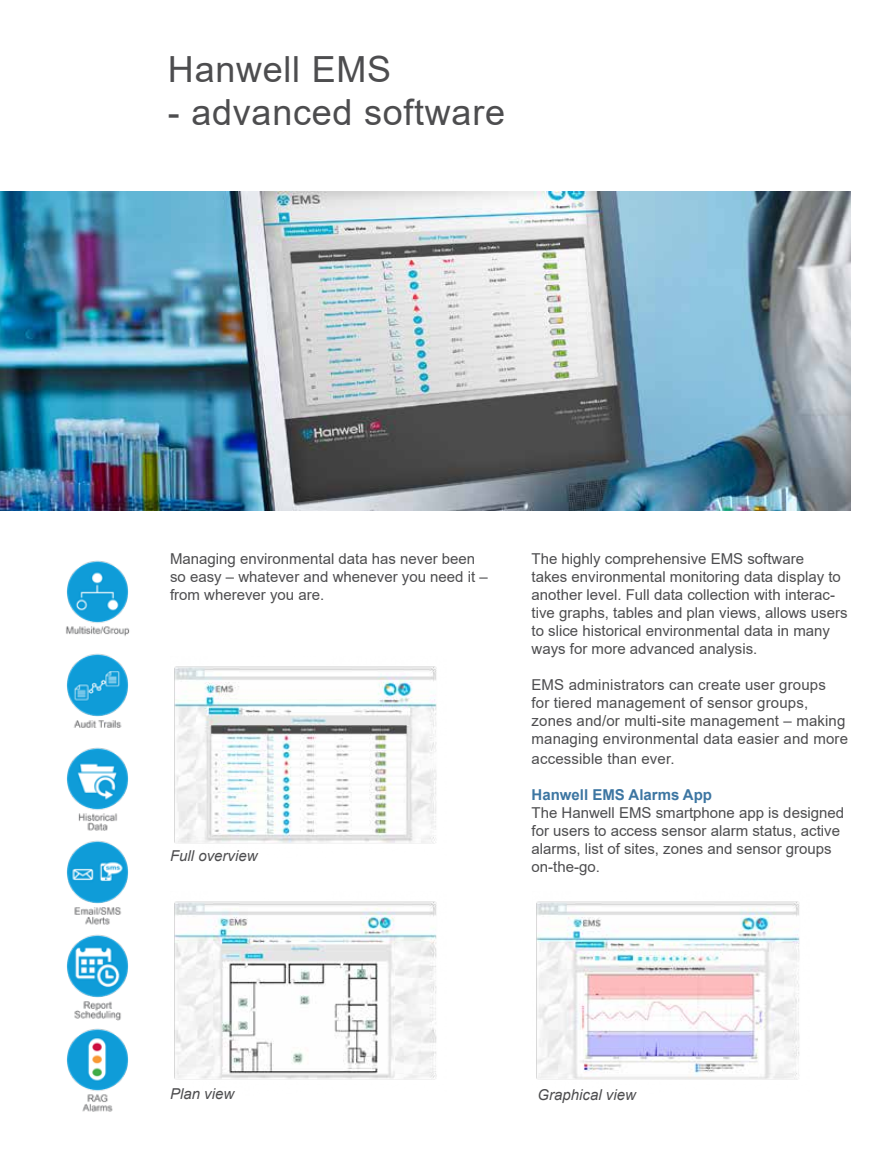
<style>
.page{position:relative;width:893px;height:1170px;background:#fff}
.page>*{position:absolute;margin:0;border:0;box-sizing:border-box;transform-origin:0 0}
.t1{font:36px "Arial";letter-spacing:.02em;color:#4d4d4f}
.t2{font:15px/18px "Arial";color:#4d4d4f}
.t3{font:italic 15px "Arial";color:#4d4d4f}
.t4{font:700 15px "Arial";color:#3d76a2}
</style>
<div class="page">
<img style="left:0;top:191px;width:850px;height:319px">
<img style="left:536px;top:901px;width:264px;height:179px">
<img style="left:66px;top:560px;width:64px;height:552px">
<img style="left:174px;top:901px;width:263px;height:179px">
<img style="left:174px;top:666px;width:263px;height:178px">
<h1 class="t1" style="left:168px;top:44px;width:225px">Hanwell EMS</h1>
<h1 class="t1" style="left:168px;top:87px;width:339px">- advanced software</h1>
<p class="t2" style="left:170px;top:549px;width:319px">Managing environmental data has never been so easy – whatever and whenever you need it – from wherever you are.</p>
<p class="t2" style="left:531px;top:550px;width:317px">The highly comprehensive EMS software<br>takes environmental monitoring data display to another level. Full data collection with interac&shy;tive graphs, tables and plan views, allows users to slice historical environmental data in many ways for more advanced analysis.</p>
<p class="t2" style="left:531px;top:676px;width:318px">EMS administrators can create user groups<br>for tiered management of sensor groups, zones and/or multi-site management – making managing environmental data easier and more</p>
<p class="t2" style="left:531px;top:749px;width:145px">accessible than ever.</p>
<p class="t4" style="left:531px;top:784px;width:182px">Hanwell EMS Alarms App</p>
<p class="t2" style="left:531px;top:803px;width:314px">The Hanwell EMS smartphone app is designed for users to access sensor alarm status, active alarms, list of sites, zones and sensor groups on-the-go.</p>
<p class="t3" style="left:170px;top:846px;width:89px">Full overview</p>
<p class="t3" style="left:170px;top:1083px;width:66px">Plan view</p>
<p class="t3" style="left:538px;top:1084px;width:100px">Graphical view</p>
</div>
